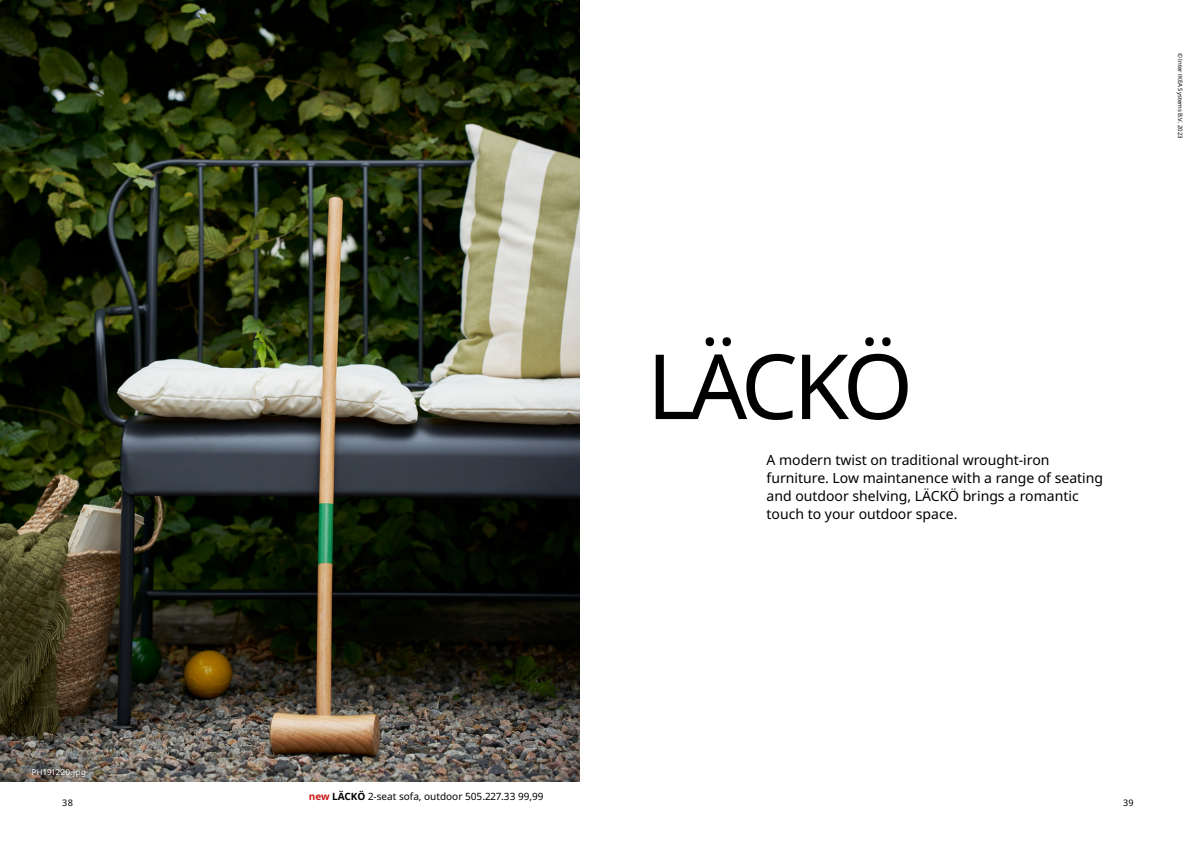
<style>
.page{position:relative;width:1196px;height:843px;background:#fff}
.page>*{position:absolute;margin:0;border:0;box-sizing:border-box;transform-origin:0 0}
.Collection_title{font:90px "Noto IKEA Latin";letter-spacing:-.06em;color:#000}
.Body_TOC{font:14px/18px "Noto IKEA Latin";color:#000}
.Product_text_overvie{font:10px "Noto IKEA Latin";color:#000}
.t1{font:9px "Noto IKEA Latin";color:#000}
.Body_Text_1{font:8px "Noto IKEA Latin";letter-spacing:.05em;color:#fff}
.t2{font:6px "Noto IKEA Latin";color:#000}
.s1{font-weight:700;color:#cd1719}
.s2{font-weight:700}
</style>
<div class="page">
<img style="left:0;top:0;width:579px;height:781px">
<p class="t2" style="left:1184px;top:53px;width:87px;rotate:90deg">© Inter IKEA Systems B.V. 2023</p>
<p class="Collection_title" style="left:647px;top:323px;width:267px">LÄCKÖ</p>
<p class="Body_TOC" style="left:766px;top:450px;width:338px">A modern twist on traditional wrought-iron furniture. Low maintanence with a range of seating and outdoor shelving, LÄCKÖ brings a romantic touch to your outdoor space.</p>
<p class="Body_Text_1" style="left:31px;top:766px;width:56px">PH191220.jpg</p>
<p class="Product_text_overvie" style="left:309px;top:788px;width:236px"><span class="s1">new</span> <span class="s2">LÄCKÖ</span> 2-seat sofa, outdoor 505.227.33 99,99</p>
<p class="t1" style="left:62px;top:796px;width:12px">38</p>
<p class="t1" style="left:1122px;top:796px;width:12px">39</p>
</div>
